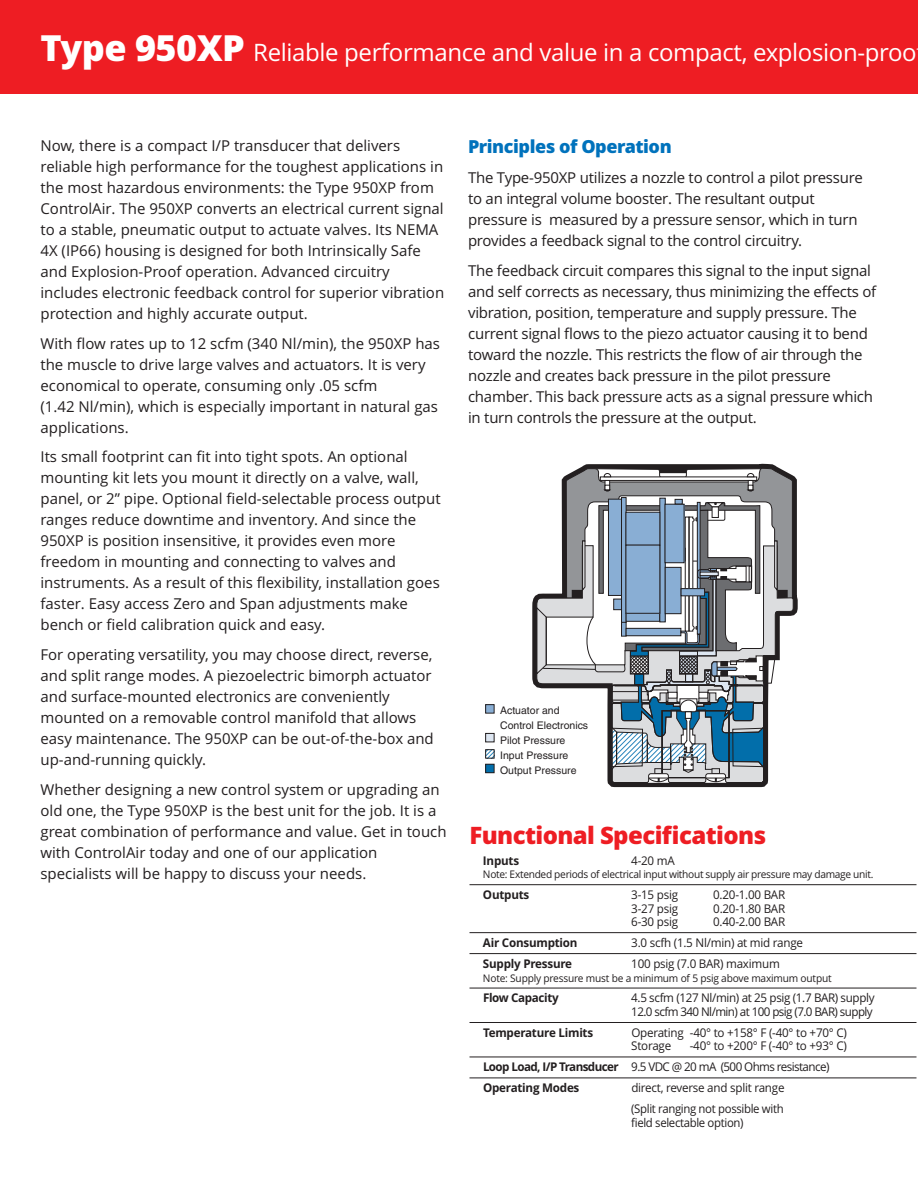
<style>
.page{position:relative;width:918px;height:1188px;background:#fff}
.page>*{position:absolute;margin:0;border:0;box-sizing:border-box;transform-origin:0 0}
.t1{font:24px "Open Sans";letter-spacing:-.015em;color:#fff}
.t2{font:800 24px "Open Sans";letter-spacing:-.025em;color:#ee1d23}
.t3{font:800 18px "Open Sans";letter-spacing:-.025em;color:#0072bc}
.t4{font:15px/21px "Open Sans";color:#231f20}
.t5{font:12px/13.5px "Open Sans";letter-spacing:-.03em;color:#231f20}
.t6{font:12px/21px "Open Sans";letter-spacing:-.05em;color:#231f20}
.t7{font:700 12px "Open Sans";letter-spacing:-.02em;color:#231f20}
.t8{font:12px "Open Sans";letter-spacing:-.03em;color:#231f20;scale:.95 1}
.t9{font:10.5px "Open Sans";letter-spacing:-.03em;color:#231f20}
.t10{font:10.5px/15px "Helvetica";color:#231f20}
.s1{font-weight:800;font-size:36px}
.s2{font-weight:700}
</style>
<div class="page">
<div style="left:0;top:0;width:918px;height:94px;background:#ee1d23"></div>
<svg style="left:532px;top:464px;width:266px;height:223px"></svg>
<div style="left:486px;top:705px;width:8px;height:8px;background:#89aed4"></div>
<div style="left:485px;top:704px;width:9px;height:9px;border:1px solid #231f20"></div>
<div style="left:486px;top:733px;width:8px;height:9px;background:#dde6f1"></div>
<div style="left:485px;top:733px;width:9px;height:9px;border:1px solid #231f20"></div>
<svg style="left:487px;top:751px;width:5px;height:5px"></svg>
<div style="left:485px;top:749px;width:9px;height:9px;border:1px solid #231f20"></div>
<div style="left:486px;top:764px;width:8px;height:9px;background:#026eaa"></div>
<div style="left:485px;top:764px;width:9px;height:9px;border:1px solid #231f20"></div>
<svg style="left:536px;top:468px;width:257px;height:319px"></svg>
<hr style="left:470px;top:884px;width:446px;height:1px;background:#231f20">
<hr style="left:470px;top:932px;width:446px;height:1px;background:#231f20">
<hr style="left:470px;top:953px;width:446px;height:1px;background:#231f20">
<hr style="left:470px;top:988px;width:446px;height:1px;background:#231f20">
<hr style="left:470px;top:1022px;width:446px;height:1px;background:#231f20">
<hr style="left:470px;top:1057px;width:446px;height:1px;background:#231f20">
<hr style="left:470px;top:1078px;width:446px;height:1px;background:#231f20">
<h1 class="t1" style="left:40px;top:39px;width:878px"><span class="s1">Type 950XP</span> Reliable performance and value in a compact, explosion-proo</h1>
<p class="t4" style="left:40px;top:135px;width:405px">Now, there is a compact I/P transducer that delivers reliable high performance for the toughest applications in the most hazardous environments: the Type 950XP from ControlAir. The 950XP converts an electrical current signal to a stable, pneumatic output to actuate valves. Its NEMA 4X (IP66) housing is designed for both Intrinsically Safe and Explosion-Proof operation. Advanced circuitry includes electronic feedback control for superior vibration protection and highly accurate output.</p>
<p class="t4" style="left:40px;top:333px;width:401px">With flow rates up to 12 scfm (340 Nl/min), the 950XP has the muscle to drive large valves and actuators. It is very economical to operate, consuming only .05 scfm<br>(1.42 Nl/min), which is especially important in natural gas applications.</p>
<p class="t4" style="left:40px;top:447px;width:402px">Its small footprint can fit into tight spots. An optional mounting kit lets you mount it directly on a valve, wall, panel, or 2” pipe. Optional field-selectable process output ranges reduce downtime and inventory. And since the 950XP is position insensitive, it provides even more freedom in mounting and connecting to valves and instruments. As a result of this flexibility, installation goes faster. Easy access Zero and Span adjustments make bench or field calibration quick and easy.</p>
<p class="t4" style="left:40px;top:644px;width:395px">For operating versatility, you may choose direct, reverse, and split range modes. A piezoelectric bimorph actuator and surface-mounted electronics are conveniently mounted on a removable control manifold that allows easy maintenance. The 950XP can be out-of-the-box and up-and-running quickly.</p>
<p class="t4" style="left:40px;top:779px;width:408px">Whether designing a new control system or upgrading an old one, the Type 950XP is the best unit for the job. It is a great combination of performance and value. Get in touch with ControlAir today and one of our application specialists will be happy to discuss your needs.</p>
<p class="t3" style="left:468px;top:137px;width:205px">Principles of Operation</p>
<p class="t4" style="left:468px;top:167px;width:396px">The Type-950XP utilizes a nozzle to control a pilot pressure to an integral volume booster. The resultant output pressure is measured by a pressure sensor, which in turn provides a feedback signal to the control circuitry.</p>
<p class="t4" style="left:468px;top:260px;width:410px">The feedback circuit compares this signal to the input signal and self corrects as necessary, thus minimizing the effects of vibration, position, temperature and supply pressure. The current signal flows to the piezo actuator causing it to bend toward the nozzle. This restricts the flow of air through the nozzle and creates back pressure in the pilot pressure chamber. This back pressure acts as a signal pressure which in turn controls the pressure at the output.</p>
<p class="t10" style="left:500px;top:704px;width:90px">Actuator and<br>Control Electronics<br>Pilot Pressure<br>Input Pressure<br>Output Pressure</p>
<h1 class="t2" style="left:470px;top:821px;width:298px">Functional Specifications</h1>
<p class="t7" style="left:483px;top:854px;width:38px">Inputs</p>
<p class="t5" style="left:631px;top:854px;width:45px">4-20 mA</p>
<p class="t9" style="left:483px;top:868px;width:392px">Note: Extended periods of electrical input without supply air pressure may damage unit.</p>
<p class="t7" style="left:483px;top:888px;width:48px">Outputs</p>
<p class="t5" style="left:631px;top:888px;width:48px">3-15 psig</p>
<p class="t5" style="left:713px;top:888px;width:73px">0.20-1.00 BAR</p>
<p class="t5" style="left:631px;top:902px;width:48px">3-27 psig</p>
<p class="t5" style="left:713px;top:902px;width:73px">0.20-1.80 BAR</p>
<p class="t5" style="left:631px;top:915px;width:48px">6-30 psig</p>
<p class="t5" style="left:713px;top:915px;width:73px">0.40-2.00 BAR</p>
<p class="t7" style="left:483px;top:936px;width:96px">Air Consumption</p>
<p class="t5" style="left:631px;top:936px;width:173px">3.0 scfh (1.5 Nl/min) at mid range</p>
<p class="t7" style="left:483px;top:957px;width:91px">Supply Pressure</p>
<p class="t5" style="left:631px;top:957px;width:150px">100 psig (7.0 BAR) maximum</p>
<p class="t9" style="left:483px;top:972px;width:350px">Note: Supply pressure must be a minimum of 5 psig above maximum output</p>
<p class="t7" style="left:483px;top:991px;width:77px">Flow Capacity</p>
<p class="t6" style="left:631px;top:992px;width:245px;line-height:13.5px">4.5 scfm (127 Nl/min) at 25 psig (1.7 BAR) supply<br>12.0 scfm 340 Nl/min) at 100 psig (7.0 BAR) supply</p>
<p class="t7" style="left:483px;top:1026px;width:112px">Temperature Limits</p>
<p class="t5" style="left:631px;top:1026px;width:217px">Operating -40° to +158° F (-40° to +70° C)<br>Storage</p>
<p class="t6" style="left:483px;top:1036px;width:365px;text-indent:207px">-40° to +200° F (-40° to +93° C)<br><span class="s2">Loop Load, I/P Transducer</span> 9.5 VDC @ 20 mA (500 Ohms resistance)<br><span class="s2">Operating Modes</span></p>
<p class="t5" style="left:631px;top:1078px;width:155px;line-height:21px">direct, reverse and split range (Split ranging not possible with</p>
<p class="t8" style="left:631px;top:1116px;width:120px">field selectable option)</p>
</div>
